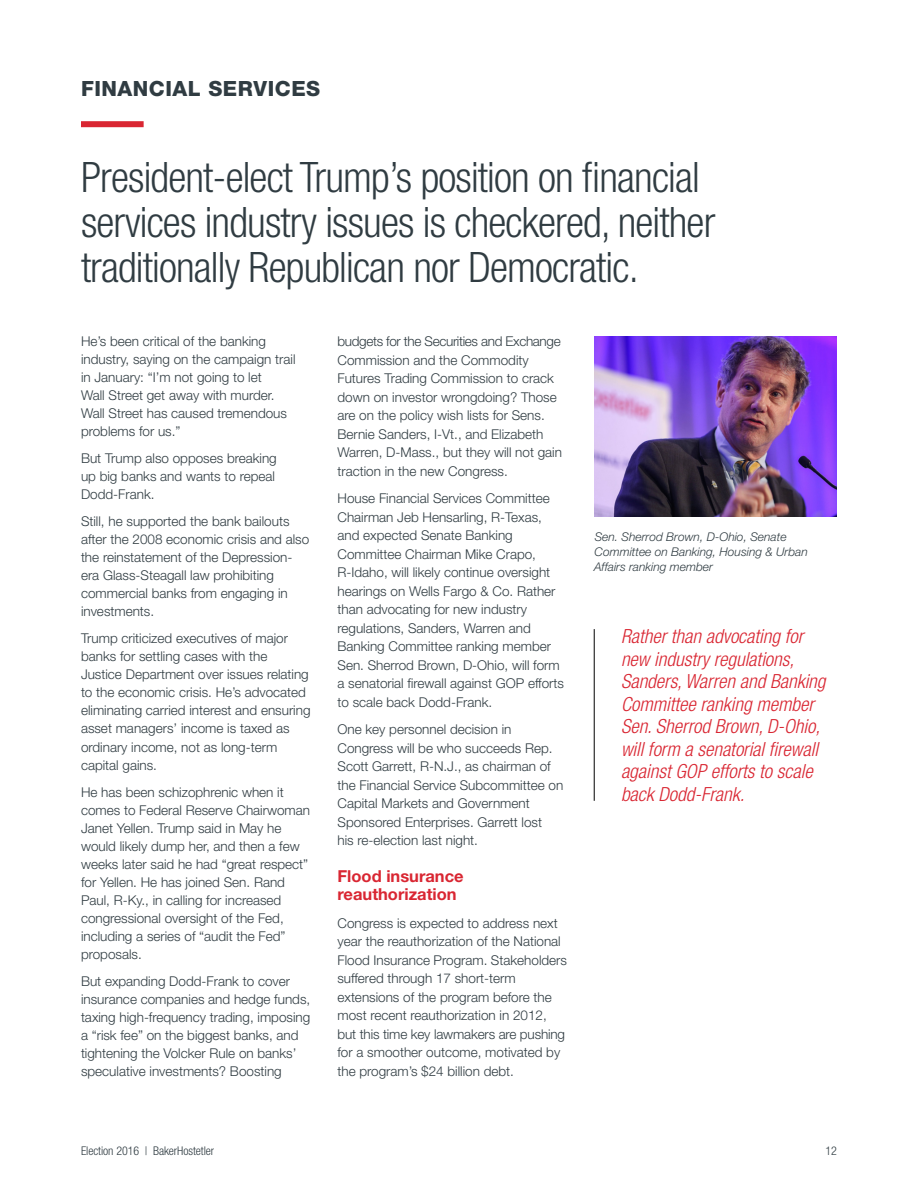
<style>
.page{position:relative;width:918px;height:1188px;background:#fff}
.page>*{position:absolute;margin:0;border:0;box-sizing:border-box;transform-origin:0 0}
.t1{font:300 condensed 42px/45px "Helvetica Neue LT Std";letter-spacing:-.02em;color:#303c42}
.t2{font:800 21px "Helvetica Neue LT Std";letter-spacing:.025em;color:#303c42}
.t3{font:italic 300 condensed 19.5px/22.5px "Helvetica Neue LT Std";color:#d92632}
.t4{font:700 16.5px/18.5px "Helvetica Neue LT Std";color:#d92632}
.t5{font:300 13.5px/18px "Helvetica Neue LT Std";color:#303c42}
.t6{font:italic 300 12px/15px "Helvetica Neue LT Std";color:#303c42}
.t7{font:300 condensed 12px "Helvetica Neue LT Std";letter-spacing:-.005em;color:#303c42}
</style>
<div class="page">
<div style="left:81px;top:121px;width:63px;height:6px;background:#d92632"></div>
<hr style="left:594px;top:629px;width:1px;height:172px;background:#000">
<img style="left:594px;top:336px;width:243px;height:180px">
<h2 class="t2" style="left:81px;top:76px;width:241px">FINANCIAL SERVICES</h2>
<h1 class="t1" style="left:81px;top:154px;width:636px">President-elect Trump’s position on financial services industry issues is checkered, neither traditionally Republican nor Democratic.</h1>
<p class="t5" style="left:81px;top:332px;width:216px">He’s been critical of the banking industry, saying on the campaign trail in January: “I’m not going to let<br>Wall Street get away with murder.<br>Wall Street has caused tremendous problems for us.”</p>
<p class="t5" style="left:81px;top:449px;width:197px">But Trump also opposes breaking up big banks and wants to repeal<br>Dodd-Frank.</p>
<p class="t5" style="left:81px;top:512px;width:230px">Still, he supported the bank bailouts after the 2008 economic crisis and also the reinstatement of the Depression&shy;era Glass-Steagall law prohibiting commercial banks from engaging in investments.</p>
<p class="t5" style="left:81px;top:629px;width:231px">Trump criticized executives of major banks for settling cases with the Justice Department over issues relating to the economic crisis. He’s advocated eliminating carried interest and ensuring asset managers’ income is taxed as ordinary income, not as long-term capital gains.</p>
<p class="t5" style="left:81px;top:782px;width:231px">He has been schizophrenic when it comes to Federal Reserve Chairwoman Janet Yellen. Trump said in May he would likely dump her, and then a few weeks later said he had “great respect” for Yellen. He has joined Sen. Rand Paul, R-Ky., in calling for increased congressional oversight of the Fed, including a series of “audit the Fed” proposals.</p>
<p class="t5" style="left:81px;top:972px;width:231px">But expanding Dodd-Frank to cover insurance companies and hedge funds, taxing high-frequency trading, imposing a “risk fee” on the biggest banks, and tightening the Volcker Rule on banks’ speculative investments? Boosting</p>
<p class="t5" style="left:338px;top:332px;width:226px;line-height:18.5px">budgets for the Securities and Exchange Commission and the Commodity Futures Trading Commission to crack down on investor wrongdoing? Those are on the policy wish lists for Sens.<br>Bernie Sanders, I-Vt., and Elizabeth Warren, D-Mass., but they will not gain traction in the new Congress.</p>
<p class="t5" style="left:338px;top:489px;width:228px;line-height:18.5px">House Financial Services Committee Chairman Jeb Hensarling, R-Texas, and expected Senate Banking Committee Chairman Mike Crapo, R-Idaho, will likely continue oversight hearings on Wells Fargo &amp; Co. Rather than advocating for new industry regulations, Sanders, Warren and Banking Committee ranking member Sen. Sherrod Brown, D-Ohio, will form a senatorial firewall against GOP efforts to scale back Dodd-Frank.</p>
<p class="t5" style="left:338px;top:720px;width:227px;line-height:18.5px">One key personnel decision in Congress will be who succeeds Rep.<br>Scott Garrett, R-N.J., as chairman of the Financial Service Subcommittee on Capital Markets and Government Sponsored Enterprises. Garrett lost<br>his re-election last night.</p>
<p class="t4" style="left:338px;top:866px;width:128px">Flood insurance reauthorization</p>
<p class="t5" style="left:338px;top:913px;width:231px;line-height:18.5px">Congress is expected to address next year the reauthorization of the National Flood Insurance Program. Stakeholders suffered through 17 short-term extensions of the program before the most recent reauthorization in 2012, but this time key lawmakers are pushing for a smoother outcome, motivated by the program’s $24 billion debt.</p>
<p class="t6" style="left:594px;top:529px;width:215px">Sen. Sherrod Brown, D-Ohio, Senate<br>Committee on Banking, Housing &amp; Urban<br>Affairs ranking member</p>
<h3 class="t3" style="left:621px;top:625px;width:206px">Rather than advocating for new industry regulations,<br>Sanders, Warren and Banking<br>Committee ranking member<br>Sen. Sherrod Brown, D-Ohio, will form a senatorial firewall against GOP efforts to scale back Dodd-Frank.</h3>
<p class="t7" style="left:81px;top:1143px;width:135px">Election 2016 | BakerHostetler</p>
<p class="t7" style="left:826px;top:1143px;width:13px">12</p>
</div>
